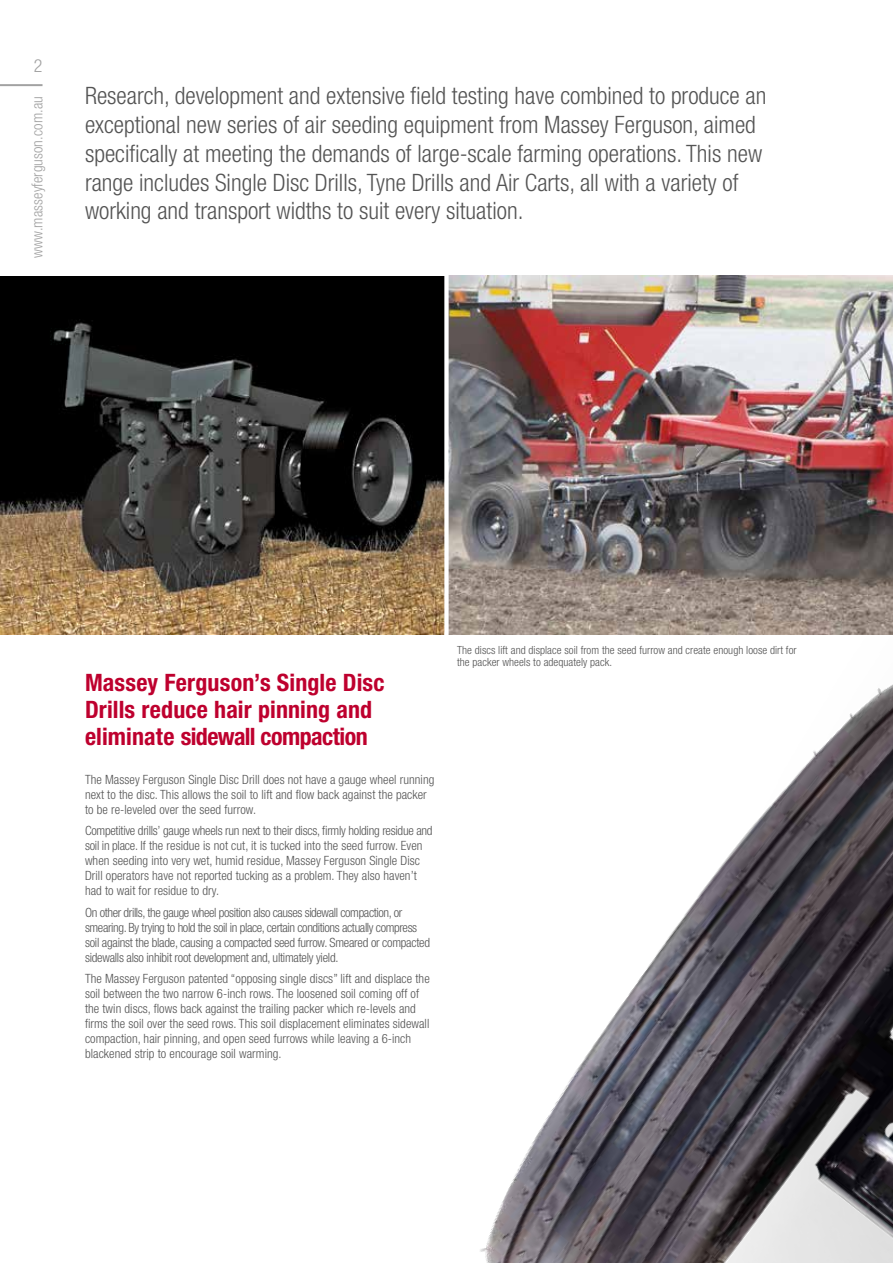
<style>
.page{position:relative;width:893px;height:1263px;background:#fff}
.page>*{position:absolute;margin:0;border:0;box-sizing:border-box;transform-origin:0 0}
.t1{font:300 condensed 24px/28.8px "Helvetica Neue";color:#545454}
.t2{font:700 condensed 24px/27px "Helvetica Neue";color:#be002e}
.t3{font:300 condensed 18px "Helvetica Neue";color:#a2a2a2}
.t4{font:300 condensed 15px "Helvetica Neue";letter-spacing:.005em;color:#a2a2a2}
.t5{font:300 condensed 12.75px/15px "Helvetica Neue";letter-spacing:.005em;color:#545454}
.t6{font:300 condensed 12.75px/15px "Helvetica Neue";letter-spacing:-.03em;color:#545454}
.t7{font:300 condensed 11.25px/12px "Helvetica Neue";letter-spacing:.005em;color:#545454}
</style>
<div class="page">
<img style="left:449px;top:275px;width:444px;height:988px">
<img style="left:0;top:276px;width:444px;height:359px">
<img style="left:449px;top:276px;width:444px;height:359px">
<hr style="left:0;top:84px;width:43px;height:2px;background:#a2a2a2">
<h2 class="t3" style="left:34px;top:56px;width:10px">2</h2>
<p class="t4" style="left:29px;top:258px;width:163px;rotate:-90deg">www.masseyferguson.com.au</p>
<p class="t1" style="left:85px;top:81px;width:683px">Research, development and extensive field testing have combined to produce an exceptional new series of air seeding equipment from Massey Ferguson, aimed specifically at meeting the demands of large-scale farming operations. This new range includes Single Disc Drills, Tyne Drills and Air Carts, all with a variety of working and transport widths to suit every situation.</p>
<h1 class="t2" style="left:85px;top:668px;width:301px">Massey Ferguson’s Single Disc<br>Drills reduce hair pinning and eliminate sidewall compaction</h1>
<p class="t5" style="left:85px;top:772px;width:351px">The Massey Ferguson Single Disc Drill does not have a gauge wheel running next to the disc. This allows the soil to lift and flow back against the packer to be re-leveled over the seed furrow.</p>
<p class="t5" style="left:85px;top:823px;width:349px">Competitive drills’ gauge wheels run next to their discs, firmly holding residue and soil in place. If the residue is not cut, it is tucked into the seed furrow. Even when seeding into very wet, humid residue, Massey Ferguson Single Disc Drill operators have not reported tucking as a problem. They also haven’t had to wait for residue to dry.</p>
<p class="t6" style="left:85px;top:905px;width:346px">On other drills, the gauge wheel position also causes sidewall compaction, or smearing. By trying to hold the soil in place, certain conditions actually compress soil against the blade, causing a compacted seed furrow. Smeared or compacted sidewalls also inhibit root development and, ultimately yield.</p>
<p class="t5" style="left:85px;top:971px;width:346px">The Massey Ferguson patented “opposing single discs” lift and displace the soil between the two narrow 6-inch rows. The loosened soil coming off of the twin discs, flows back against the trailing packer which re-levels and firms the soil over the seed rows. This soil displacement eliminates sidewall compaction, hair pinning, and open seed furrows while leaving a 6-inch blackened strip to encourage soil warming.</p>
<p class="t7" style="left:457px;top:644px;width:341px">The discs lift and displace soil from the seed furrow and create enough loose dirt for the packer wheels to adequately pack.</p>
</div>
